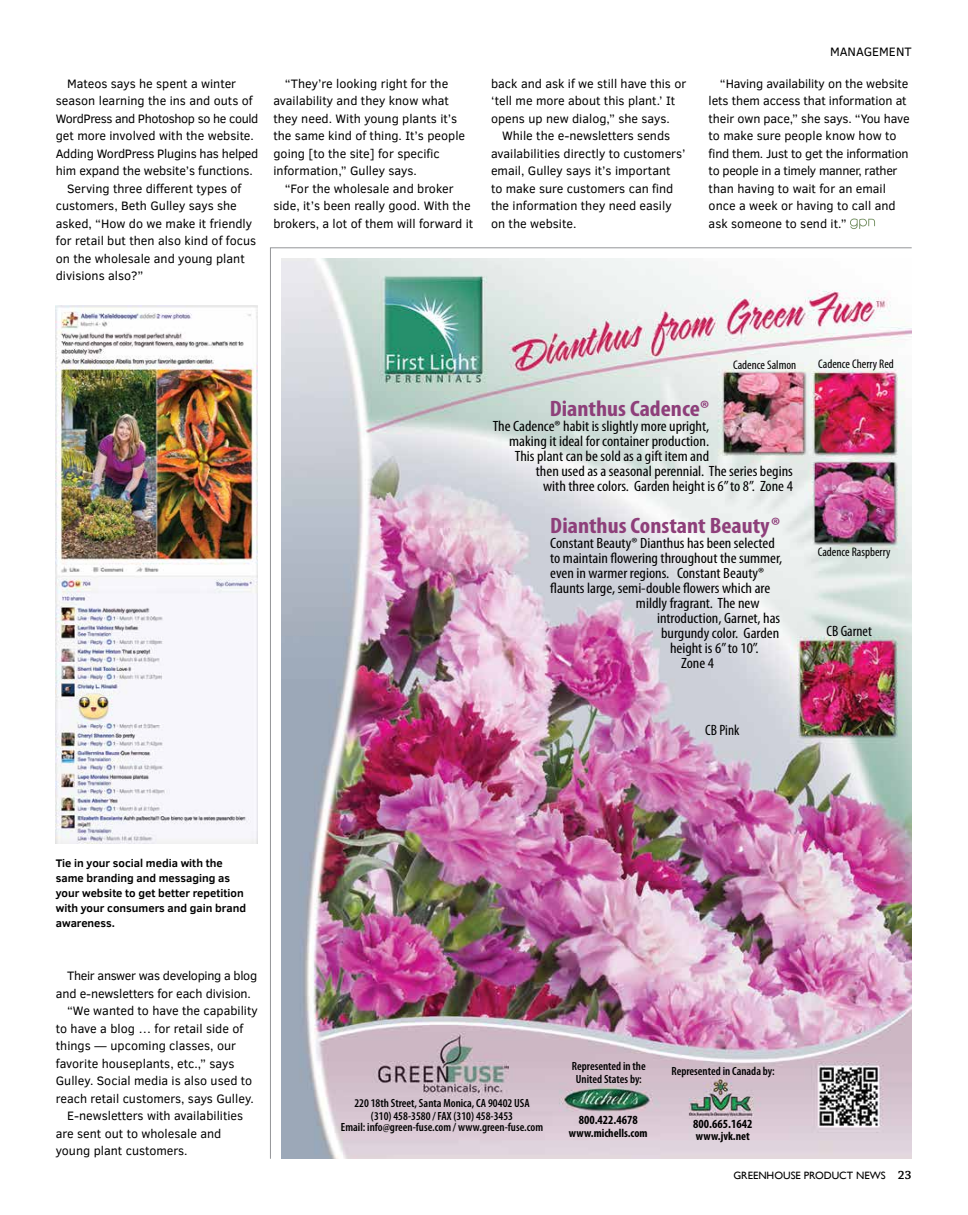
<style>
.page{position:relative;width:968px;height:1215px;background:#fff}
.page>*{position:absolute;margin:0;border:0;box-sizing:border-box;transform-origin:0 0}
.t1{font:700 condensed 22.38px "Myriad Pro";color:#8e3f7a;scale:1.08 1}
.t2{font:condensed 15px "Myriad Pro";color:#000}
.t3{font:condensed 14.88px "Myriad Pro";color:#000;scale:1.08 1}
.t4{font:12.5px/17.5px "Clear Sans";color:#000}
.t5{font:condensed 12.5px "Myriad Pro";color:#000}
.t6{font:12.5px "Clear Sans";letter-spacing:-.02em;color:#000}
.t7{font:12.5px "Clear Sans";letter-spacing:-.03em;color:#000}
.t8{font:12.5px "Clear Sans";letter-spacing:-.025em;color:#000}
.t9{font:700 condensed 12.5px "Myriad Pro";color:#000}
.t10{font:600 condensed 11.88px/12.5px "Myriad Pro";color:#000;text-align:center}
.t11{font:700 condensed 11.88px "Myriad Pro";color:#000}
.t12{font:700 11.25px/15px "Clear Sans";color:#000}
.t13{font:10.62px "Gill Sans";color:#000}
.s1{font-family:"Chaparral Pro";font-weight:600;font-size:12.5px}
</style>
<div class="page">
<img style="left:270px;top:247px;width:642px;height:912px">
<svg style="left:850px;top:219px;width:25px;height:10px"></svg>
<img style="left:56px;top:306px;width:201px;height:538px">
<p class="t4" style="left:67px;top:75px;width:171px">Mateos says he spent a winter</p>
<p class="t4" style="left:56px;top:92px;width:198px">season learning the ins and outs of</p>
<p class="t7" style="left:56px;top:110px;width:204px">WordPress and Photoshop so he could</p>
<p class="t4" style="left:56px;top:127px;width:200px">get more involved with the website.</p>
<p class="t6" style="left:56px;top:145px;width:204px">Adding WordPress Plugins has helped</p>
<p class="t4" style="left:56px;top:162px;width:198px">him expand the website’s functions.</p>
<p class="t4" style="left:67px;top:180px;width:176px">Serving three different types of</p>
<p class="t4" style="left:56px;top:197px;width:182px">customers, Beth Gulley says she</p>
<p class="t4" style="left:56px;top:215px;width:198px">asked, “How do we make it friendly</p>
<p class="t4" style="left:56px;top:232px;width:202px">for retail but then also kind of focus</p>
<p class="t4" style="left:56px;top:250px;width:190px">on the wholesale and young plant</p>
<p class="t4" style="left:56px;top:267px;width:89px">divisions also?”</p>
<p class="t4" style="left:273px;top:75px;width:193px;text-indent:11px">“They’re looking right for the availability and they know what they need. With young plants it’s the same kind of thing. It’s people going [to the site] for specific information,” Gulley says.</p>
<p class="t4" style="left:273px;top:180px;width:201px;text-indent:11px">“For the wholesale and broker side, it’s been really good. With the brokers, a lot of them will forward it</p>
<p class="t4" style="left:491px;top:75px;width:197px">back and ask if we still have this or ‘tell me more about this plant.’ It opens up new dialog,” she says.</p>
<p class="t4" style="left:491px;top:127px;width:196px;text-indent:11px">While the e-newsletters sends availabilities directly to customers’ email, Gulley says it’s important<br>to make sure customers can find the information they need easily on the website.</p>
<p class="t4" style="left:830px;top:43px;width:83px">MANAGEMENT</p>
<p class="t4" style="left:708px;top:75px;width:202px;text-indent:11px">“Having availability on the website lets them access that information at their own pace,” she says. “You have to make sure people know how to find them. Just to get the information to people in a timely manner, rather than having to wait for an email once a week or having to call and ask someone to send it.”</p>
<p class="t5" style="left:733px;top:358px;width:65px">Cadence Salmon</p>
<p class="t5" style="left:818px;top:357px;width:77px">Cadence Cherry Red</p>
<h1 class="t1" style="left:550px;top:396px;width:149px">Dianthus Cadence®</h1>
<p class="t3" style="left:493px;top:418px;width:202px">The Cadence® habit is slightly more upright,</p>
<p class="t3" style="left:509px;top:433px;width:186px">making it ideal for container production.</p>
<p class="t3" style="left:515px;top:448px;width:181px">This plant can be sold as a gift item and</p>
<p class="t3" style="left:536px;top:463px;width:239px">then used as a seasonal perennial. The series begins</p>
<p class="t3" style="left:543px;top:478px;width:233px">with three colors. Garden height is 6”to 8”. Zone 4</p>
<h1 class="t1" style="left:550px;top:513px;width:214px">Dianthus Constant Beauty®</h1>
<p class="t3" style="left:550px;top:535px;width:209px">Constant Beauty® Dianthus has been selected</p>
<p class="t3" style="left:550px;top:550px;width:216px">to maintain flowering throughout the summer,</p>
<p class="t3" style="left:550px;top:565px;width:200px">even in warmer regions. Constant Beauty®</p>
<p class="t3" style="left:550px;top:580px;width:205px">flaunts large, semi-double flowers which are</p>
<p class="t3" style="left:636px;top:595px;width:116px">mildly fragrant. The new</p>
<p class="t3" style="left:657px;top:610px;width:116px">introduction, Garnet, has</p>
<p class="t3" style="left:661px;top:625px;width:111px">burgundy color. Garden</p>
<p class="t3" style="left:670px;top:640px;width:84px">height is 6”to 10”.</p>
<p class="t3" style="left:681px;top:655px;width:32px">Zone 4</p>
<p class="t2" style="left:705px;top:722px;width:36px">CB Pink</p>
<p class="t5" style="left:817px;top:545px;width:74px">Cadence Raspberry</p>
<p class="t2" style="left:826px;top:623px;width:47px">CB Garnet</p>
<p class="t12" style="left:56px;top:855px;width:192px">Tie in your social media with the same branding and messaging as your website to get better repetition with your consumers and gain brand awareness.</p>
<p class="t8" style="left:67px;top:968px;width:192px">Their answer was developing a blog</p>
<p class="t4" style="left:56px;top:985px;width:197px">and e-newsletters for each division.</p>
<p class="t4" style="left:67px;top:1002px;width:192px">“We wanted to have the capability</p>
<p class="t4" style="left:56px;top:1020px;width:189px">to have a blog … for retail side of</p>
<p class="t4" style="left:56px;top:1037px;width:182px">things — upcoming classes, our</p>
<p class="t4" style="left:56px;top:1055px;width:180px">favorite houseplants, etc.,” says</p>
<p class="t4" style="left:56px;top:1072px;width:198px">Gulley. Social media is also used to</p>
<p class="t4" style="left:56px;top:1090px;width:200px">reach retail customers, says Gulley.</p>
<p class="t4" style="left:67px;top:1107px;width:178px">E-newsletters with availabilities</p>
<p class="t4" style="left:56px;top:1125px;width:167px">are sent out to wholesale and</p>
<p class="t4" style="left:56px;top:1142px;width:133px">young plant customers.</p>
<p class="t10" style="left:354px;top:1097px;width:177px">220 18th Street, Santa Monica, CA 90402 USA (310) 458-3580 /FAX (310) 458-3453</p>
<p class="t10" style="left:341px;top:1121px;width:204px">Email: info@green-fuse.com / www.green-fuse.com</p>
<p class="t10" style="left:572px;top:1060px;width:75px">Represented in the<br>United States by:</p>
<p class="t10" style="left:671px;top:1065px;width:105px">Represented in Canada by:</p>
<p class="t9" style="left:578px;top:1113px;width:61px">800.422.4678</p>
<p class="t11" style="left:569px;top:1126px;width:80px">www.michells.com</p>
<p class="t9" style="left:693px;top:1116px;width:61px">800.665.1642</p>
<p class="t11" style="left:695px;top:1130px;width:55px">www.jvk.net</p>
<p class="t13" style="left:733px;top:1169px;width:180px">GREENHOUSE PRODUCT NEWS <span class="s1">23</span></p>
</div>
